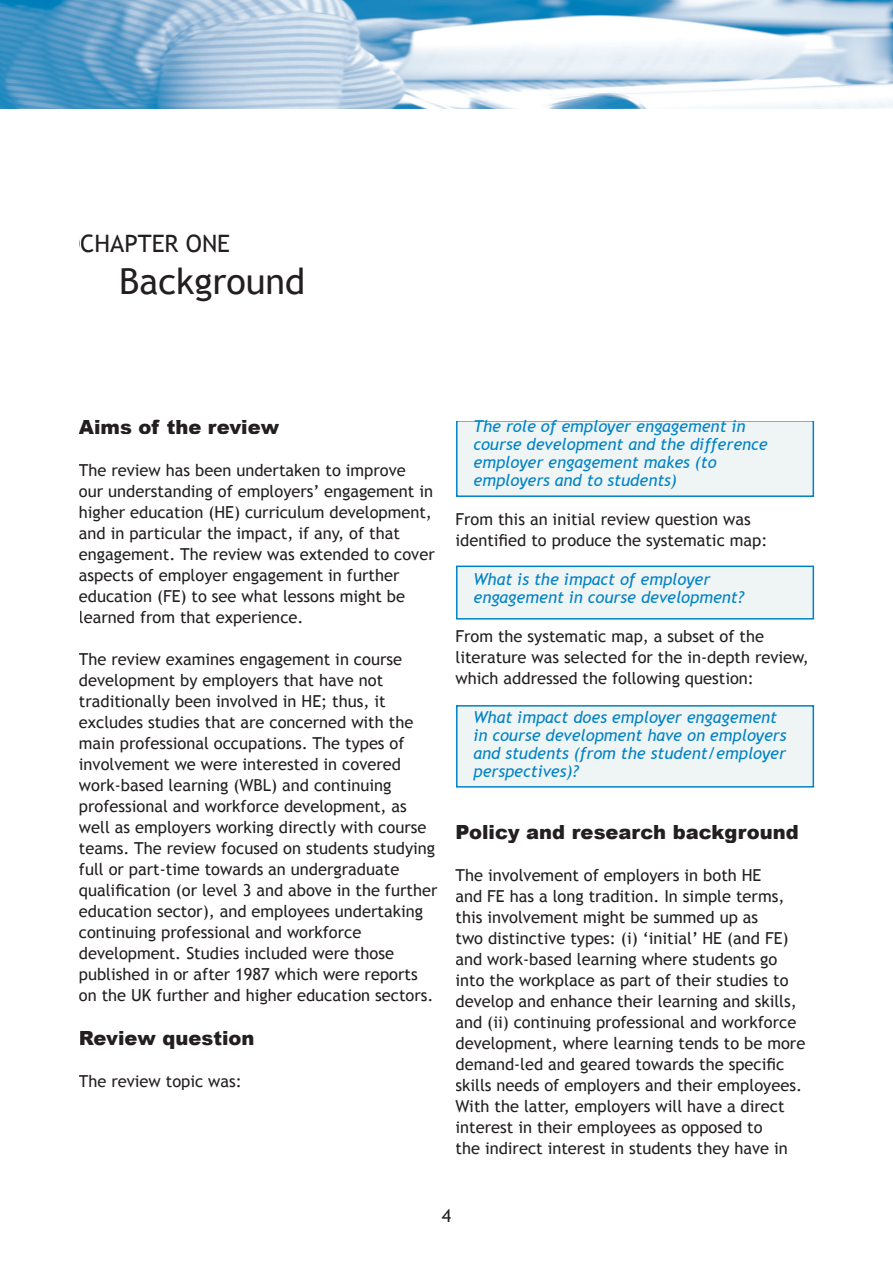
<style>
.page{position:relative;width:893px;height:1263px;background:#fff}
.page>*{position:absolute;margin:0;border:0;box-sizing:border-box;transform-origin:0 0}
.t1{font:36px "Trebuchet MS";color:#231f20}
.t2{font:24px "Trebuchet MS";color:#231f20}
.t3{font:900 19.5px "Arial";color:#231f20}
.t4{font:18px "Trebuchet MS";color:#231f20}
.t5{font:16.5px/21px "Trebuchet MS";color:#231f20}
.t6{font:italic 16.5px/18px "Trebuchet MS";color:#0083c5}
</style>
<div class="page">
<div style="left:456px;top:705px;width:358px;height:82px;background:#eff4f5"></div>
<svg style="left:456px;top:565px;width:358px;height:54px"></svg>
<div style="left:456px;top:421px;width:358px;height:76px;background:#eff4f5"></div>
<img style="left:0;top:0;width:893px;height:108px">
<h2 class="t2" style="left:80px;top:229px;width:151px">CHAPTER ONE</h2>
<h1 class="t1" style="left:119px;top:260px;width:188px">Background</h1>
<h2 class="t2" style="left:184px;top:229px;width:90px">NUMBER</h2>
<p class="t3" style="left:79px;top:413px;width:202px">Aims of the review</p>
<p class="t5" style="left:79px;top:460px;width:357px">The review has been undertaken to improve<br>our understanding of employers’ engagement in higher education (HE) curriculum development, and in particular the impact, if any, of that engagement. The review was extended to cover aspects of employer engagement in further education (FE) to see what lessons might be learned from that experience.</p>
<p class="t5" style="left:79px;top:649px;width:360px">The review examines engagement in course development by employers that have not traditionally been involved in HE; thus, it excludes studies that are concerned with the main professional occupations. The types of involvement we were interested in covered work-based learning (WBL) and continuing professional and workforce development, as well as employers working directly with course teams. The review focused on students studying full or part-time towards an undergraduate qualification (or level 3 and above in the further education sector), and employees undertaking continuing professional and workforce development. Studies included were those published in or after 1987 which were reports on the UK further and higher education sectors.</p>
<p class="t3" style="left:79px;top:1023px;width:177px">Review question</p>
<p class="t5" style="left:79px;top:1070px;width:165px">The review topic was:</p>
<p class="t6" style="left:473px;top:417px;width:296px">The role of employer engagement in course development and the difference employer engagement makes (to employers and to students)</p>
<p class="t5" style="left:455px;top:509px;width:313px">From this an initial review question was identified to produce the systematic map:</p>
<p class="t6" style="left:473px;top:570px;width:272px">What is the impact of employer engagement in course development?</p>
<p class="t5" style="left:455px;top:626px;width:355px">From the systematic map, a subset of the literature was selected for the in-depth review, which addressed the following question:</p>
<p class="t6" style="left:473px;top:708px;width:314px">What impact does employer engagement in course development have on employers and students (from the student/employer perspectives)?</p>
<p class="t3" style="left:455px;top:818px;width:345px">Policy and research background</p>
<p class="t5" style="left:455px;top:865px;width:351px">The involvement of employers in both HE<br>and FE has a long tradition. In simple terms, this involvement might be summed up as<br>two distinctive types: (i) ‘initial’ HE (and FE) and work-based learning where students go into the workplace as part of their studies to develop and enhance their learning and skills, and (ii) continuing professional and workforce development, where learning tends to be more demand-led and geared towards the specific skills needs of employers and their employees.<br>With the latter, employers will have a direct interest in their employees as opposed to<br>the indirect interest in students they have in</p>
<p class="t4" style="left:442px;top:1205px;width:11px">4</p>
</div>
